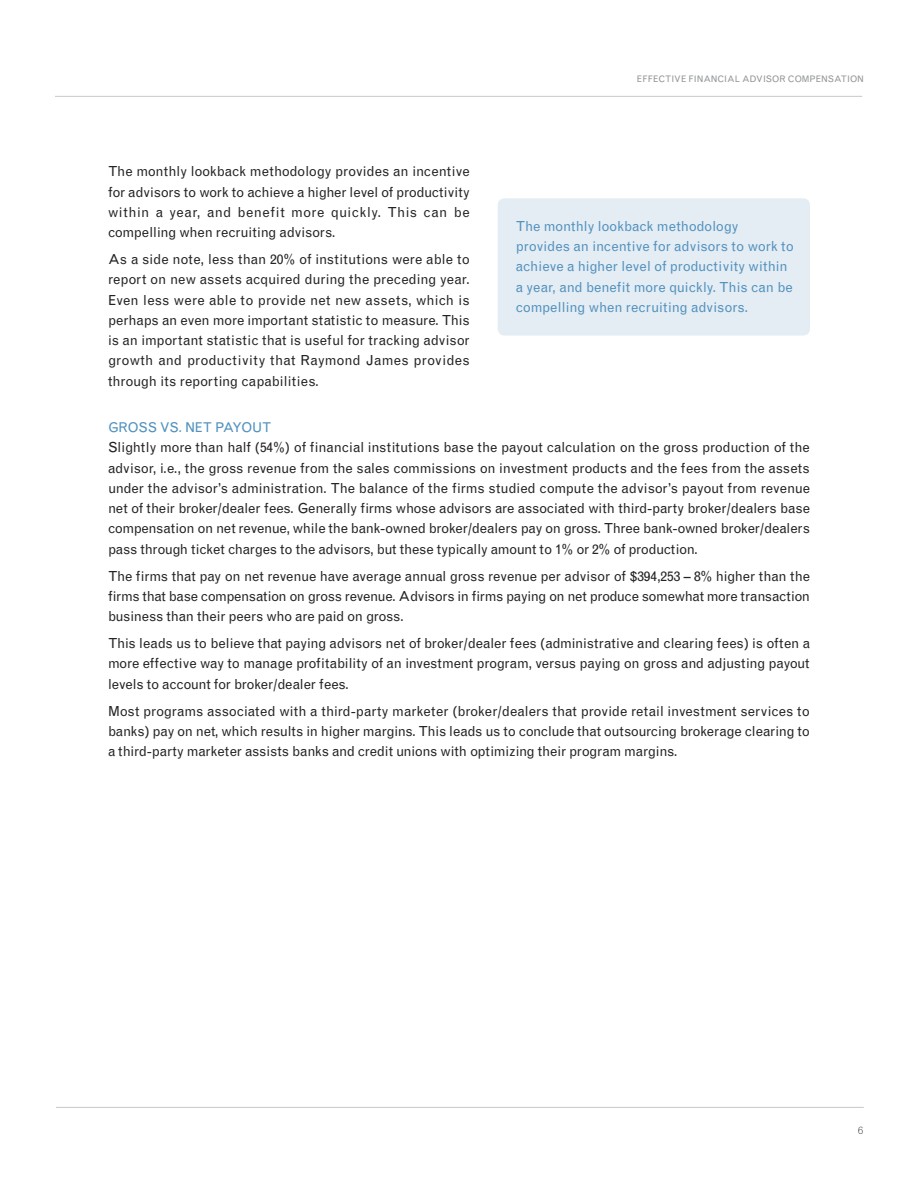
<style>
.page{position:relative;width:918px;height:1188px;background:#fff}
.page>*{position:absolute;margin:0;border:0;box-sizing:border-box;transform-origin:0 0}
.Body_Copy{font:13.8px/20.2px "Grotesque MTRJ Corrected";letter-spacing:-.015em;color:#262324;text-align:justify}
.Body_Copy-2{font:13.8px/20.2px "Grotesque MTRJ Corrected";letter-spacing:-.005em;color:#5292bd}
.Subhead_-_Light_Blue{font:13.5px "Grotesque MTRJ Corrected";letter-spacing:-.015em;color:#5292bd}
.t1{font:300 10.5px "Grotesque MTRJ Corrected";color:#262324}
.t2{font:9px "Grotesque MTRJ Corrected";color:#949699}
</style>
<div class="page">
<hr style="left:55px;top:96px;width:807px;height:1px;background:#c7c8ca">
<hr style="left:56px;top:1107px;width:808px;height:1px;background:#c7c8ca">
<div style="left:498px;top:198px;width:312px;height:138px;background:#e4ecf4;border-radius:7px"></div>
<p class="t2" style="left:637px;top:73px;width:229px">EFFECTIVE FINANCIAL ADVISOR COMPENSATION</p>
<p class="Body_Copy" style="left:108px;top:162px;width:363px">The monthly lookback methodology provides an incentive for advisors to work to achieve a higher level of productivity within a year, and benefit more quickly. This can be compelling when recruiting advisors.</p>
<p class="Body_Copy" style="left:108px;top:249px;width:363px">As a side note, less than 20% of institutions were able to report on new assets acquired during the preceding year.<br>Even less were able to provide net new assets, which is perhaps an even more important statistic to measure. This is an important statistic that is useful for tracking advisor growth and productivity that Raymond James provides through its reporting capabilities.</p>
<p class="Subhead_-_Light_Blue" style="left:108px;top:419px;width:165px">GROSS VS. NET PAYOUT</p>
<p class="Body_Copy" style="left:108px;top:437px;width:704px">Slightly more than half (54%) of financial institutions base the payout calculation on the gross production of the advisor, i.e., the gross revenue from the sales commissions on investment products and the fees from the assets under the advisor’s administration. The balance of the firms studied compute the advisor’s payout from revenue net of their broker/dealer fees. Generally firms whose advisors are associated with third-party broker/dealers base compensation on net revenue, while the bank-owned broker/dealers pay on gross. Three bank-owned broker/dealers pass through ticket charges to the advisors, but these typically amount to 1% or 2% of production.</p>
<p class="Body_Copy" style="left:108px;top:566px;width:704px">The firms that pay on net revenue have average annual gross revenue per advisor of $394,253 – 8% higher than the firms that base compensation on gross revenue. Advisors in firms paying on net produce somewhat more transaction business than their peers who are paid on gross.</p>
<p class="Body_Copy" style="left:108px;top:633px;width:704px">This leads us to believe that paying advisors net of broker/dealer fees (administrative and clearing fees) is often a more effective way to manage profitability of an investment program, versus paying on gross and adjusting payout levels to account for broker/dealer fees.</p>
<p class="Body_Copy" style="left:108px;top:701px;width:704px">Most programs associated with a third-party marketer (broker/dealers that provide retail investment services to banks) pay on net, which results in higher margins. This leads us to conclude that outsourcing brokerage clearing to a third-party marketer assists banks and credit unions with optimizing their program margins.</p>
<p class="Body_Copy-2" style="left:516px;top:216px;width:280px">The monthly lookback methodology provides an incentive for advisors to work to achieve a higher level of productivity within a year, and benefit more quickly. This can be compelling when recruiting advisors.</p>
<p class="t1" style="left:858px;top:1124px;width:7px">6</p>
</div>
